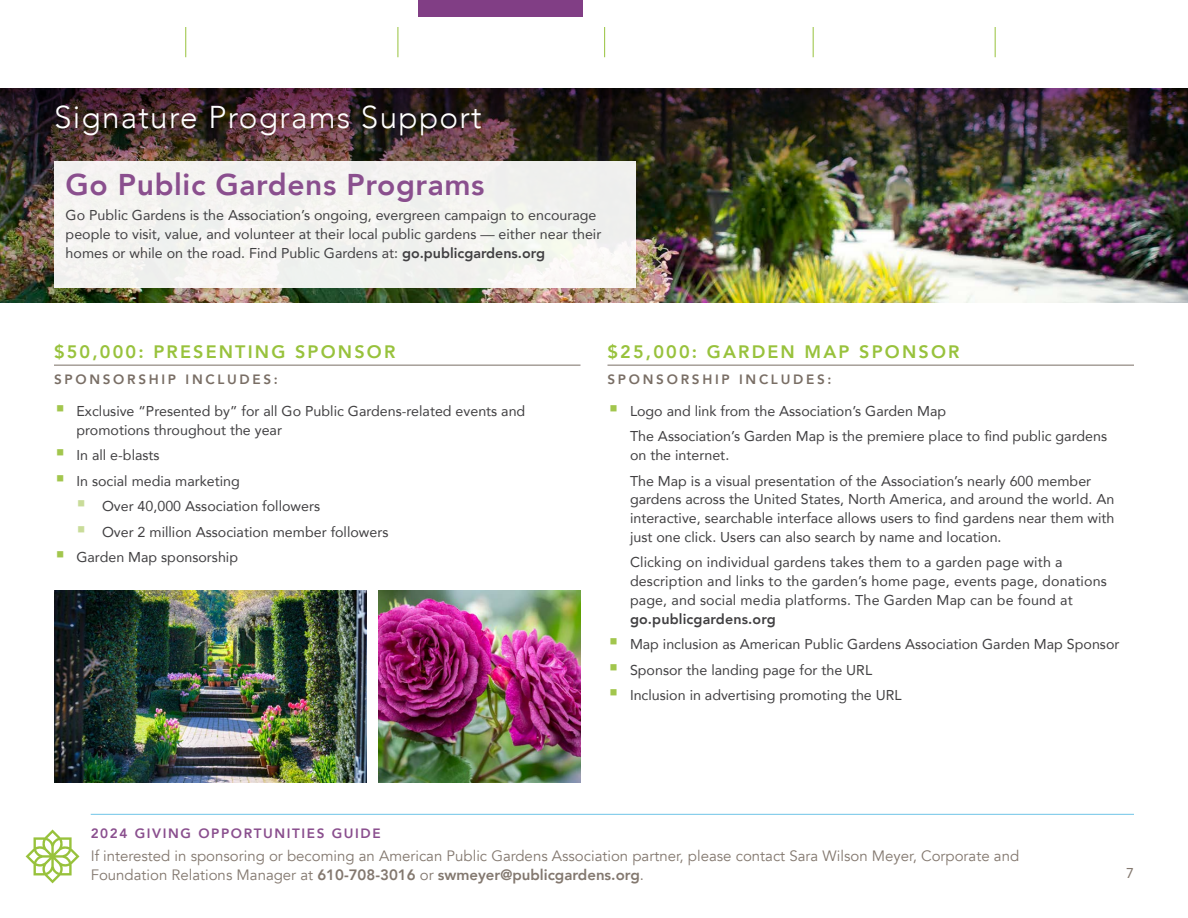
<style>
.page{position:relative;width:1188px;height:918px;background:#fff}
.page>*{position:absolute;margin:0;border:0;box-sizing:border-box;transform-origin:0 0}
.t1{font:300 31.5px "Avenir";letter-spacing:.04em;color:#fff}
.t2{font:800 30px "Avenir";letter-spacing:.02em;color:#8a4f8e}
.t3{font:800 18px "Avenir";letter-spacing:.12em;color:#98c23c}
.t4{font:15px/19.5px "Avenir";color:#83786f}
.t5{font:14.25px/18.8px "Avenir";color:#414042}
.t6{font:800 14.25px "Avenir";letter-spacing:.01em;color:#414042}
.t7{font:14.25px "Avenir";color:#83786f}
.t8{font:800 13.5px "Avenir";letter-spacing:.2em;color:#796e65}
.t9{font:800 13.5px "Avenir";letter-spacing:.12em;color:#8a4f8e}
.s1{font-weight:800}
</style>
<div class="page">
<div style="left:418px;top:0;width:164px;height:16px;background:#813e85"></div>
<svg style="left:26px;top:830px;width:53px;height:53px"></svg>
<hr style="left:91px;top:814px;width:1043px;height:1px;background:#6ec4e7">
<hr style="left:185px;top:27px;width:1px;height:30px;background:#98c23c">
<hr style="left:398px;top:27px;width:1px;height:30px;background:#98c23c">
<hr style="left:604px;top:27px;width:1px;height:30px;background:#98c23c">
<hr style="left:813px;top:27px;width:1px;height:30px;background:#98c23c">
<hr style="left:995px;top:27px;width:1px;height:30px;background:#98c23c">
<img style="left:0;top:215px;width:1188px;height:87px">
<img style="left:0;top:89px;width:1188px;height:126px">
<hr style="left:54px;top:365px;width:526px;height:1px;background:#796e65">
<hr style="left:608px;top:365px;width:526px;height:1px;background:#796e65">
<div style="left:54px;top:161px;width:581px;height:126px;background:#f2f2ef"></div>
<img style="left:54px;top:590px;width:313px;height:193px">
<img style="left:378px;top:590px;width:202px;height:193px">
<h1 class="t1" style="left:54px;top:98px;width:429px">Signature Programs Support</h1>
<h2 class="t2" style="left:66px;top:161px;width:420px">Go Public Gardens Programs</h2>
<p class="t5" style="left:66px;top:206px;width:537px">Go Public Gardens is the Association’s ongoing, evergreen campaign to encourage people to visit, value, and volunteer at their local public gardens — either near their homes or while on the road. Find Public Gardens at: <span class="s1">go.publicgardens.org</span></p>
<p class="t3" style="left:54px;top:338px;width:343px">$50,000: PRESENTING SPONSOR</p>
<p class="t8" style="left:54px;top:368px;width:225px">SPONSORSHIP INCLUDES:</p>
<p class="t5" style="left:76px;top:401px;width:450px">Exclusive “Presented by” for all Go Public Gardens-related events and promotions throughout the year</p>
<p class="t5" style="left:76px;top:445px;width:85px">In all e-blasts</p>
<p class="t5" style="left:76px;top:471px;width:165px">In social media marketing</p>
<p class="t5" style="left:102px;top:496px;width:220px">Over 40,000 Association followers</p>
<p class="t5" style="left:102px;top:522px;width:288px">Over 2 million Association member followers</p>
<p class="t5" style="left:76px;top:547px;width:163px">Garden Map sponsorship</p>
<p class="t9" style="left:91px;top:822px;width:292px">2024 GIVING OPPORTUNITIES GUIDE</p>
<p class="t3" style="left:608px;top:338px;width:354px">$25,000: GARDEN MAP SPONSOR</p>
<p class="t8" style="left:608px;top:368px;width:225px">SPONSORSHIP INCLUDES:</p>
<p class="t5" style="left:630px;top:398px;width:479px;line-height:25.5px">Logo and link from the Association’s Garden Map<br>The Association’s Garden Map is the premiere place to find public gardens</p>
<p class="t5" style="left:630px;top:442px;width:463px;line-height:25.5px">on the internet.<br>The Map is a visual presentation of the Association’s nearly 600 member</p>
<p class="t5" style="left:630px;top:490px;width:486px;text-align:justify">gardens across the United States, North America, and around the world. An interactive, searchable interface allows users to find gardens near them with just one click. Users can also search by name and location.</p>
<p class="t5" style="left:630px;top:553px;width:478px">Clicking on individual gardens takes them to a garden page with a description and links to the garden’s home page, events page, donations page, and social media platforms. The Garden Map can be found at</p>
<p class="t6" style="left:630px;top:608px;width:147px">go.publicgardens.org</p>
<p class="t5" style="left:630px;top:631px;width:491px;line-height:25.5px">Map inclusion as American Public Gardens Association Garden Map Sponsor<br>Sponsor the landing page for the URL<br>Inclusion in advertising promoting the URL</p>
<p class="t4" style="left:91px;top:846px;width:930px">If interested in sponsoring or becoming an American Public Gardens Association partner, please contact Sara Wilson Meyer, Corporate and<br>Foundation Relations Manager at <span class="s1">610-708-3016</span> or <span class="s1">swmeyer@publicgardens.org</span>.</p>
<p class="t7" style="left:1126px;top:862px;width:9px">7</p>
</div>
